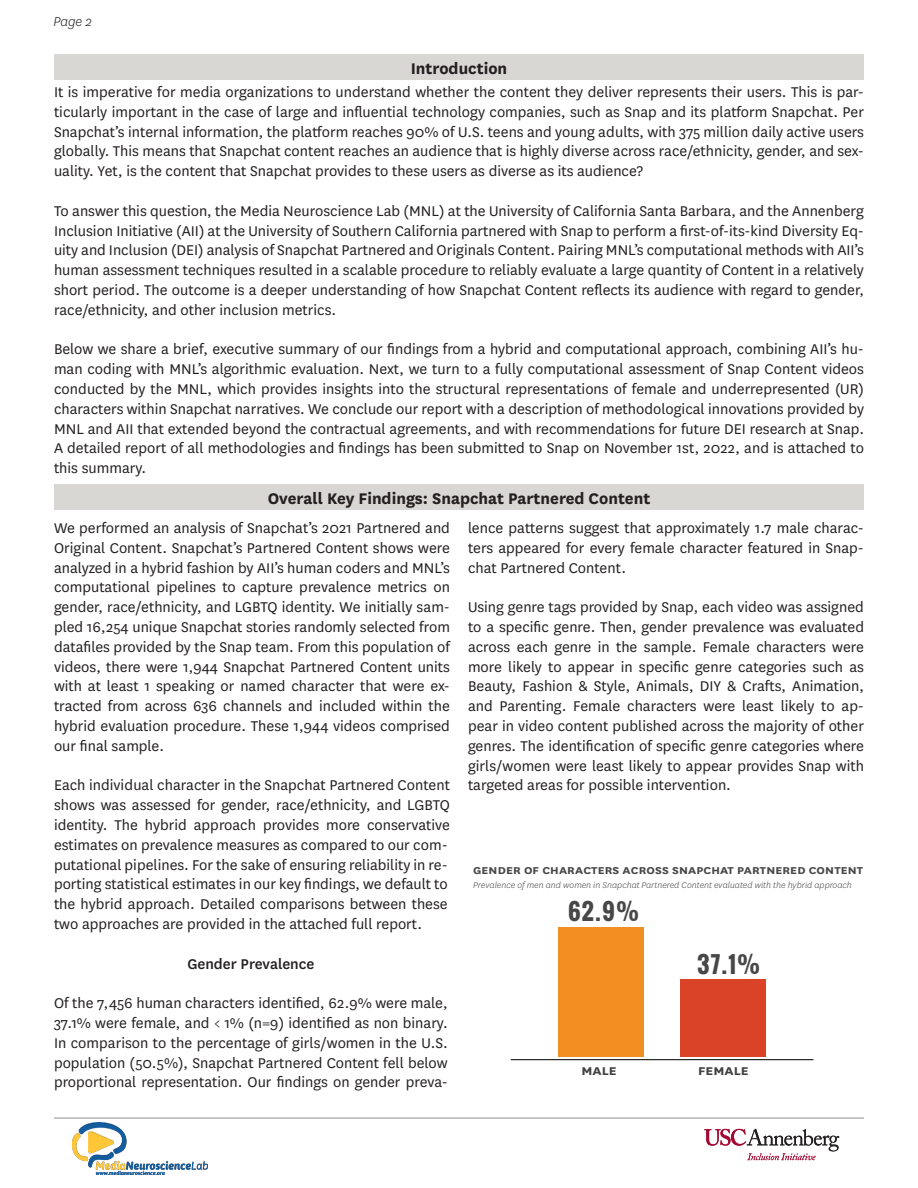
<style>
.page{position:relative;width:918px;height:1188px;background:#fff}
.page>*{position:absolute;margin:0;border:0;box-sizing:border-box;transform-origin:0 0}
.t1{font:700 22.65px "Oswald";color:#474748}
.t2{font:700 18px "National";color:#231f20}
.t3{font:16.5px/19.8px "National";color:#231f20;text-align:justify}
.t4{font:500 16.5px "National";color:#231f20}
.t5{font:italic 300 15px "National";color:#231f20}
.t6{font:700 13.2px "National";color:#414141;scale:1.14 1}
.t7{font:700 11.55px "National";letter-spacing:.01em;color:#494749;scale:1.14 1}
.t8{font:italic 300 9.75px "National";color:#494849}
</style>
<div class="page">
<div style="left:54px;top:484px;width:810px;height:26px;background:#d9d7d4"></div>
<div style="left:680px;top:979px;width:85px;height:77px;background:#db4328"></div>
<div style="left:558px;top:927px;width:85px;height:129px;background:#f18f22"></div>
<hr style="left:511px;top:1059px;width:302px;height:1px;background:#040503">
<div style="left:54px;top:54px;width:810px;height:26px;background:#d9d7d4"></div>
<hr style="left:54px;top:1118px;width:810px;height:1px;background:#8a8c8f">
<img style="left:72px;top:1123px;width:135px;height:52px">
<svg style="left:704px;top:1129px;width:135px;height:31px"></svg>
<p class="t5" style="left:53px;top:13px;width:40px">Page 2</p>
<p class="t2" style="left:411px;top:55px;width:98px">Introduction</p>
<p class="t3" style="left:54px;top:81px;width:812px">It is imperative for media organizations to understand whether the content they deliver represents their users. This is par&shy;ticularly important in the case of large and influential technology companies, such as Snap and its platform Snapchat. Per Snapchat’s internal information, the platform reaches 90% of U.S. teens and young adults, with 375 million daily active users globally. This means that Snapchat content reaches an audience that is highly diverse across race/ethnicity, gender, and sex&shy;uality. Yet, is the content that Snapchat provides to these users as diverse as its audience?</p>
<p class="t3" style="left:54px;top:200px;width:812px">To answer this question, the Media Neuroscience Lab (MNL) at the University of California Santa Barbara, and the Annenberg Inclusion Initiative (AII) at the University of Southern California partnered with Snap to perform a first-of-its-kind Diversity Eq&shy;uity and Inclusion (DEI) analysis of Snapchat Partnered and Originals Content. Pairing MNL’s computational methods with AII’s human assessment techniques resulted in a scalable procedure to reliably evaluate a large quantity of Content in a relatively short period. The outcome is a deeper understanding of how Snapchat Content reflects its audience with regard to gender, race/ethnicity, and other inclusion metrics.</p>
<p class="t3" style="left:54px;top:339px;width:812px">Below we share a brief, executive summary of our findings from a hybrid and computational approach, combining AII’s hu&shy;man coding with MNL’s algorithmic evaluation. Next, we turn to a fully computational assessment of Snap Content videos conducted by the MNL, which provides insights into the structural representations of female and underrepresented (UR) characters within Snapchat narratives. We conclude our report with a description of methodological innovations provided by MNL and AII that extended beyond the contractual agreements, and with recommendations for future DEI research at Snap.<br>A detailed report of all methodologies and findings has been submitted to Snap on November 1st, 2022, and is attached to this summary.</p>
<p class="t2" style="left:268px;top:486px;width:384px">Overall Key Findings: Snapchat Partnered Content</p>
<p class="t3" style="left:54px;top:517px;width:398px">We performed an analysis of Snapchat’s 2021 Partnered and Original Content. Snapchat’s Partnered Content shows were analyzed in a hybrid fashion by AII’s human coders and MNL’s computational pipelines to capture prevalence metrics on gender, race/ethnicity, and LGBTQ identity. We initially sam&shy;pled 16,254 unique Snapchat stories randomly selected from datafiles provided by the Snap team. From this population of videos, there were 1,944 Snapchat Partnered Content units with at least 1 speaking or named character that were ex&shy;tracted from across 636 channels and included within the hybrid evaluation procedure. These 1,944 videos comprised our final sample.</p>
<p class="t3" style="left:54px;top:775px;width:398px;text-align:left">Each individual character in the Snapchat Partnered Content shows was assessed for gender, race/ethnicity, and LGBTQ identity. The hybrid approach provides more conservative estimates on prevalence measures as compared to our com&shy;putational pipelines. For the sake of ensuring reliability in re&shy;porting statistical estimates in our key findings, we default to the hybrid approach. Detailed comparisons between these two approaches are provided in the attached full report.</p>
<p class="t4" style="left:187px;top:952px;width:129px">Gender Prevalence</p>
<p class="t3" style="left:54px;top:992px;width:395px">Of the 7,456 human characters identified, 62.9% were male, 37.1% were female, and &lt; 1% (n=9) identified as non binary.<br>In comparison to the percentage of girls/women in the U.S. population (50.5%), Snapchat Partnered Content fell below proportional representation. Our findings on gender preva-</p>
<p class="t3" style="left:468px;top:517px;width:397px">lence patterns suggest that approximately 1.7 male charac&shy;ters appeared for every female character featured in Snap&shy;chat Partnered Content.</p>
<p class="t3" style="left:468px;top:596px;width:398px">Using genre tags provided by Snap, each video was assigned to a specific genre. Then, gender prevalence was evaluated across each genre in the sample. Female characters were more likely to appear in specific genre categories such as Beauty, Fashion &amp; Style, Animals, DIY &amp; Crafts, Animation, and Parenting. Female characters were least likely to ap&shy;pear in video content published across the majority of other genres. The identification of specific genre categories where girls/women were least likely to appear provides Snap with targeted areas for possible intervention.</p>
<p class="t7" style="left:473px;top:862px;width:344px">GENDER OF CHARACTERS ACROSS SNAPCHAT PARTNERED CONTENT</p>
<p class="t1" style="left:568px;top:894px;width:73px">62.9%</p>
<p class="t8" style="left:473px;top:879px;width:380px">Prevalence of men and women in Snapchat Partnered Content evaluated with the hybrid approach</p>
<p class="t1" style="left:697px;top:947px;width:65px">37.1%</p>
<p class="t6" style="left:582px;top:1062px;width:32px">MALE</p>
<p class="t6" style="left:698px;top:1062px;width:46px">FEMALE</p>
</div>
